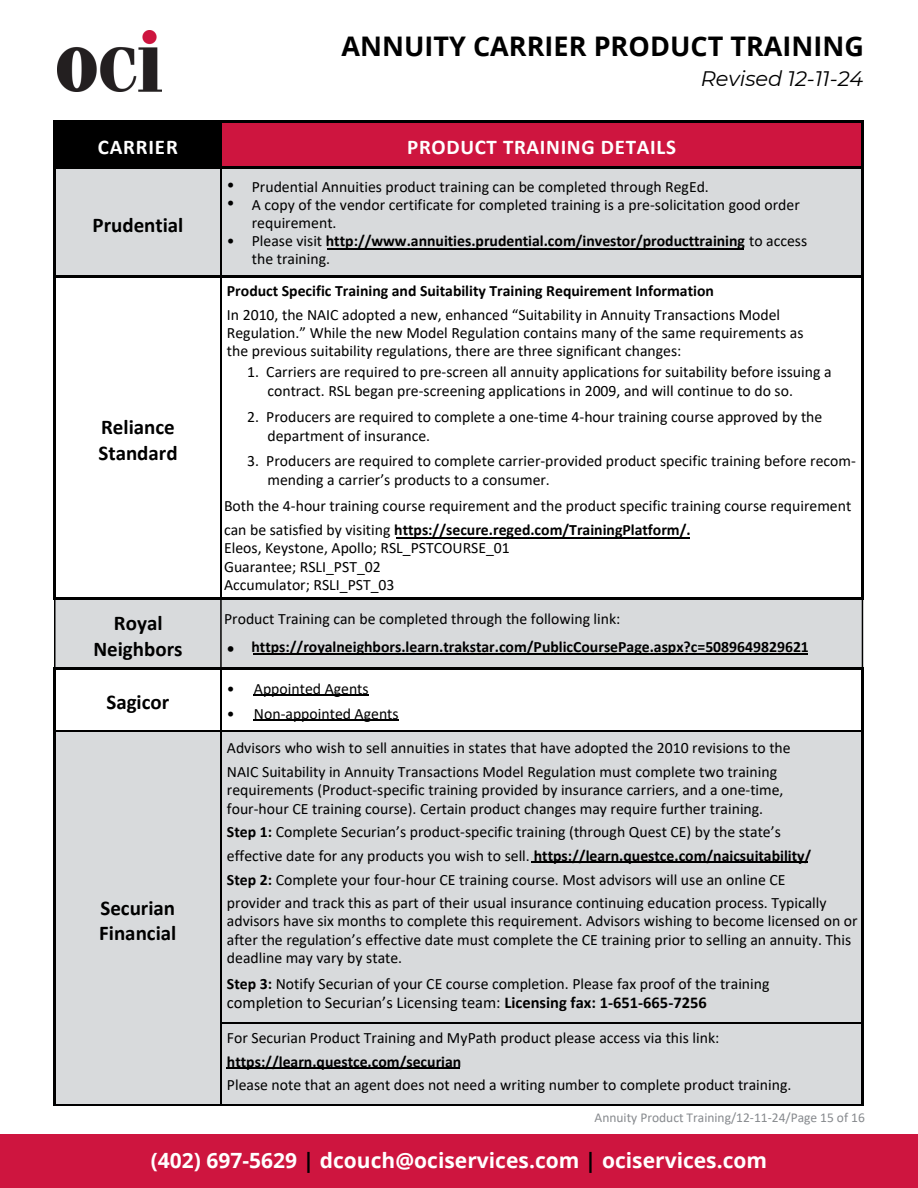
<style>
.page{position:relative;width:918px;height:1188px;background:#fff}
.page>*{position:absolute;margin:0;border:0;box-sizing:border-box;transform-origin:0 0}
.t1{font:700 27px "Open Sans";color:#000}
.t2{font:700 21px "Calibri";color:#000}
.t3{font:700 21px "Open Sans";color:#fff}
.t4{font:700 21px "Calibri";letter-spacing:.035em;color:#fff}
.t5{font:italic 21px "Montserrat";letter-spacing:-.005em;color:#000}
.t6{font:16.5px "Calibri";color:#000}
.t7{font:15.75px/23.7px "Calibri";color:#000}
.t8{font:700 15.75px "Calibri";color:#000}
.t9{font:13.5px "Calibri";color:#878a8e}
.s1{font-weight:700}
.s2{color:#000}
</style>
<div class="page">
<div style="left:55px;top:122px;width:166px;height:46px;background:#000"></div>
<div style="left:221px;top:122px;width:641px;height:46px;background:#ce153f"></div>
<div style="left:55px;top:168px;width:807px;height:936px;background:#d8dadc"></div>
<svg style="left:55px;top:277px;width:807px;height:453px"></svg>
<hr style="left:54px;top:121px;width:167px;height:1px;background:#000">
<hr style="left:54px;top:122px;width:1px;height:45px;background:#000">
<hr style="left:221px;top:121px;width:642px;height:1px;background:#000">
<hr style="left:220px;top:122px;width:2px;height:45px;background:#000">
<hr style="left:862px;top:122px;width:1px;height:45px;background:#000">
<hr style="left:54px;top:167px;width:167px;height:1px;background:#000">
<hr style="left:54px;top:168px;width:1px;height:108px;background:#000">
<hr style="left:221px;top:167px;width:642px;height:1px;background:#000">
<hr style="left:220px;top:168px;width:2px;height:108px;background:#000">
<hr style="left:862px;top:168px;width:1px;height:108px;background:#000">
<hr style="left:54px;top:276px;width:167px;height:1px;background:#000">
<hr style="left:54px;top:277px;width:1px;height:321px;background:#000">
<hr style="left:221px;top:276px;width:642px;height:1px;background:#000">
<hr style="left:220px;top:277px;width:2px;height:321px;background:#000">
<hr style="left:862px;top:277px;width:1px;height:321px;background:#000">
<hr style="left:54px;top:598px;width:167px;height:1px;background:#000">
<hr style="left:54px;top:599px;width:1px;height:69px;background:#000">
<hr style="left:221px;top:598px;width:642px;height:1px;background:#000">
<hr style="left:220px;top:599px;width:2px;height:69px;background:#000">
<hr style="left:862px;top:599px;width:1px;height:69px;background:#000">
<hr style="left:54px;top:668px;width:167px;height:1px;background:#000">
<hr style="left:54px;top:669px;width:1px;height:61px;background:#000">
<hr style="left:221px;top:668px;width:642px;height:1px;background:#000">
<hr style="left:220px;top:669px;width:2px;height:61px;background:#000">
<hr style="left:862px;top:669px;width:1px;height:61px;background:#000">
<hr style="left:54px;top:730px;width:167px;height:2px;background:#000">
<hr style="left:54px;top:732px;width:1px;height:291px;background:#000">
<hr style="left:221px;top:730px;width:642px;height:2px;background:#000">
<hr style="left:220px;top:732px;width:2px;height:290px;background:#000">
<hr style="left:862px;top:732px;width:1px;height:290px;background:#000">
<hr style="left:54px;top:1023px;width:1px;height:81px;background:#000">
<hr style="left:220px;top:1022px;width:643px;height:2px;background:#000">
<hr style="left:220px;top:1024px;width:2px;height:80px;background:#000">
<hr style="left:862px;top:1024px;width:1px;height:80px;background:#000">
<hr style="left:54px;top:1104px;width:167px;height:2px;background:#000">
<hr style="left:221px;top:1104px;width:642px;height:2px;background:#000">
<hr style="left:328px;top:248px;width:416px;height:1px;background:#000">
<hr style="left:396px;top:537px;width:293px;height:1px;background:#000">
<hr style="left:254px;top:654px;width:553px;height:1px;background:#000">
<hr style="left:254px;top:694px;width:114px;height:1px;background:#000">
<hr style="left:254px;top:720px;width:144px;height:1px;background:#000">
<hr style="left:531px;top:861px;width:277px;height:1px;background:#000">
<hr style="left:227px;top:1068px;width:233px;height:1px;background:#000">
<img style="left:58px;top:31px;width:103px;height:60px">
<div style="left:0;top:1134px;width:918px;height:54px;background:#ce153f"></div>
<p class="t4" style="left:98px;top:139px;width:82px">CARRIER</p>
<h3 class="t2" style="left:93px;top:216px;width:92px">Prudential</h3>
<h3 class="t2" style="left:101px;top:419px;width:75px">Reliance</h3>
<h3 class="t2" style="left:98px;top:444px;width:81px">Standard</h3>
<h1 class="t2" style="left:114px;top:615px;width:50px">Royal</h1>
<h4 class="t2" style="left:93px;top:640px;width:91px">Neighbors</h4>
<h2 class="t2" style="left:106px;top:693px;width:64px">Sagicor</h2>
<h3 class="t2" style="left:100px;top:899px;width:76px">Securian</h3>
<h3 class="t2" style="left:99px;top:924px;width:79px">Financial</h3>
<h6 class="t1" style="left:341px;top:27px;width:524px">ANNUITY CARRIER PRODUCT TRAINING</h6>
<h6 class="t5" style="left:701px;top:66px;width:164px">Revised 12-11-24</h6>
<h3 class="t4" style="left:407px;top:139px;width:270px">PRODUCT TRAINING DETAILS</h3>
<h2 class="t7" style="left:227px;top:178px;width:9px;line-height:18px">• •</h2>
<p class="t7" style="left:252px;top:179px;width:557px;line-height:18px">Prudential Annuities product training can be completed through RegEd.<br>A copy of the vendor certificate for completed training is a pre-solicitation good order requirement.<br>Please visit <span class="s1">http://www.annuities.prudential.com/investor/producttraining</span> to access the training.</p>
<p class="t7" style="left:227px;top:230px;width:9px">•</p>
<h6 class="t7" style="left:227px;top:279px;width:555px;line-height:24.8px"><span class="s1">Product Specific Training and Suitability Training Requirement Information<br></span>In 2010, the NAIC adopted a new, enhanced “Suitability in Annuity Transactions Model</h6>
<h6 class="t7" style="left:227px;top:326px;width:578px;line-height:18px">Regulation.” While the new Model Regulation contains many of the same requirements as the previous suitability regulations, there are three significant changes:</h6>
<h6 class="t7" style="left:247px;top:361px;width:586px">1. Carriers are required to pre-screen all annuity applications for suitability before issuing a</h6>
<h6 class="t7" style="left:267px;top:380px;width:527px">contract. RSL began pre-screening applications in 2009, and will continue to do so.</h6>
<h6 class="t7" style="left:247px;top:406px;width:577px">2. Producers are required to complete a one-time 4-hour training course approved by the</h6>
<h6 class="t7" style="left:267px;top:425px;width:164px">department of insurance.</h6>
<h6 class="t7" style="left:247px;top:451px;width:610px">3. Producers are required to complete carrier-provided product specific training before recom-</h6>
<h6 class="t7" style="left:267px;top:469px;width:284px">mending a carrier’s products to a consumer.</h6>
<h6 class="t7" style="left:224px;top:495px;width:629px">Both the 4-hour training course requirement and the product specific training course requirement can be satisfied by visiting <span class="s1">https://secure.reged.com/TrainingPlatform/.</span></h6>
<h6 class="t7" style="left:224px;top:540px;width:287px;line-height:18.6px">Eleos, Keystone, Apollo; RSL_PSTCOURSE_01<br>Guarantee; RSLI_PST_02<br>Accumulator; RSLI_PST_03</h6>
<h6 class="t7" style="left:224px;top:608px;width:398px">Product Training can be completed through the following link:</h6>
<h6 class="t8" style="left:227px;top:642px;width:9px">•</h6>
<p class="t8" style="left:251px;top:640px;width:559px">https://royalneighbors.learn.trakstar.com/PublicCoursePage.aspx?c=5089649829621</p>
<h5 class="t7" style="left:227px;top:679px;width:9px">•</h5>
<p class="t7" style="left:227px;top:703px;width:9px">•</p>
<p class="t7" style="left:254px;top:678px;width:146px;line-height:24.8px">Appointed Agents<br>Non-appointed Agents</p>
<h6 class="t7" style="left:227px;top:737px;width:565px">Advisors who wish to sell annuities in states that have adopted the 2010 revisions to the<br>NAIC Suitability in Annuity Transactions Model Regulation must complete two training</h6>
<h6 class="t7" style="left:227px;top:781px;width:558px;line-height:19.2px">requirements (Product-specific training provided by insurance carriers, and a one-time, four-hour CE training course). Certain product changes may require further training.</h6>
<h6 class="t7" style="left:227px;top:822px;width:601px"><span class="s1">Step 1:</span> Complete Securian’s product-specific training (through Quest CE) by the state’s effective date for any products you wish to sell. <span class="s1">https://learn.questce.com/naicsuitability/ Step 2:</span> Complete your four-hour CE training course. Most advisors will use an online CE provider and track this as part of their usual insurance continuing education process. Typically</h6>
<h6 class="t7" style="left:227px;top:913px;width:632px;line-height:18.6px">advisors have six months to complete this requirement. Advisors wishing to become licensed on or after the regulation’s effective date must complete the CE training prior to selling an annuity. This deadline may vary by state.</h6>
<h6 class="t7" style="left:227px;top:974px;width:544px"><span class="s1">Step 3:</span> Notify Securian of your CE course completion. Please fax proof of the training</h6>
<h3 class="t6" style="left:227px;top:996px;width:481px">completion to Securian’s Licensing team: <span class="s1">Licensing fax: 1-651-665-7256</span></h3>
<h3 class="t7" style="left:227px;top:1027px;width:566px">For Securian Product Training and MyPath product please access via this link: <span class="s1">https://learn.questce.com/securian<br></span>Please note that an agent does not need a writing number to complete product training.</h3>
<p class="t9" style="left:595px;top:1112px;width:272px">Annuity Product Training/12-11-24/Page 15 of 16</p>
<h3 class="t3" style="left:151px;top:1146px;width:618px">(402) 697-5629 <span class="s2">|</span> dcouch@ociservices.com <span class="s2">|</span> ociservices.com</h3>
</div>
